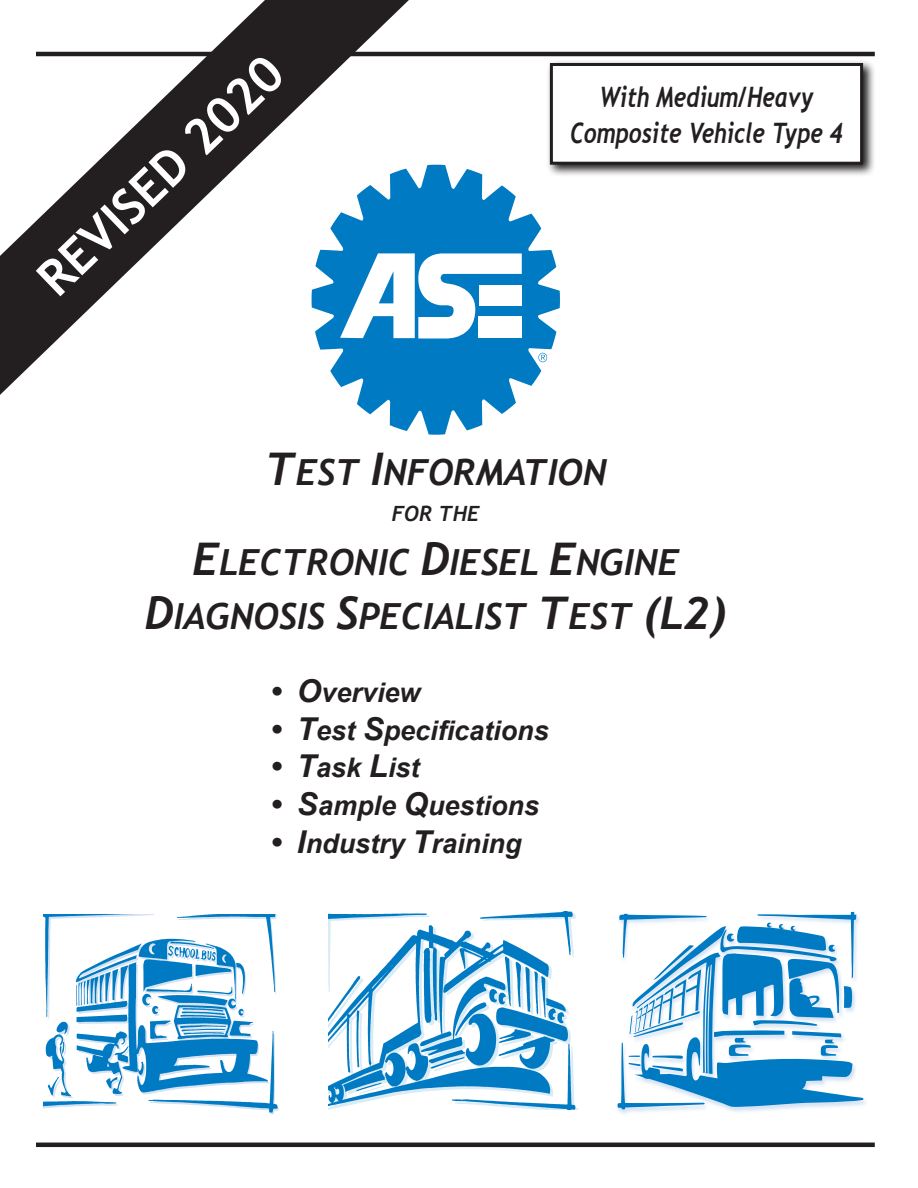
<style>
.page{position:relative;width:918px;height:1188px;background:#fff}
.page>*{position:absolute;margin:0;border:0;box-sizing:border-box;transform-origin:0 0}
.t1{font:700 49.5px "Trebuchet MS";color:#fff}
.t2{font:italic 700 36px/54px "Trebuchet";color:#231f20;text-align:center}
.t3{font:italic 700 28.2px/36px "Trebuchet";color:#231f20;text-align:center;scale:.8 1}
.t4{font:italic 700 27px "Arial";color:#231f20}
.t5{font:italic 700 21px "Trebuchet";color:#231f20}
.s1{font-size:45px}
.s2{font-size:31.5px}
</style>
<div class="page">
<hr style="left:36px;top:52px;width:839px;height:4px;background:#231f20">
<svg style="left:548px;top:61px;width:326px;height:114px;background:#aaa8a9"></svg>
<div style="left:551px;top:64px;width:311px;height:99px;background:#fff"></div>
<div style="left:550px;top:63px;width:313px;height:102px;border:3px solid #231f20"></div>
<img style="left:44px;top:914px;width:235px;height:201px">
<img style="left:328px;top:912px;width:251px;height:198px">
<img style="left:617px;top:911px;width:249px;height:203px">
<svg style="left:617px;top:912px;width:247px;height:197px"></svg>
<svg style="left:357px;top:165px;width:203px;height:270px;fill:#007ac2"></svg>
<svg style="left:538px;top:353px;width:9px;height:9px"></svg>
<svg style="left:409px;top:253px;width:113px;height:86px"></svg>
<svg style="left:0;top:0;width:409px;height:395px"></svg>
<svg style="left:17px;top:16px;width:334px;height:322px"></svg>
<hr style="left:36px;top:1143px;width:839px;height:4px;background:#231f20">
<h1 class="t1" style="left:24px;top:264px;width:321px;rotate:-44deg">REVISED 2020</h1>
<p class="t3" style="left:570px;top:79px;width:343px">With Medium/Heavy<br>Composite Vehicle Type 4</p>
<h2 class="t2" style="left:265px;top:445px;width:343px"><span class="s1">T</span>EST <span class="s1">I</span>NFORMATION</h2>
<p class="t5" style="left:392px;top:500px;width:89px">FOR THE</p>
<h2 class="t2" style="left:145px;top:535px;width:583px"><span class="s1">E</span>LECTRONIC <span class="s1">D</span>IESEL <span class="s1">E</span>NGINE<br><span class="s1">D</span>IAGNOSIS <span class="s1">S</span>PECIALIST <span class="s1">T</span>EST <span class="s1">(L2)</span></h2>
<p class="t4" style="left:270px;top:674px;width:152px"><span class="s2">• O</span>verview</p>
<p class="t4" style="left:270px;top:712px;width:280px"><span class="s2">• T</span>est <span class="s2">S</span>pecifications</p>
<p class="t4" style="left:270px;top:750px;width:151px"><span class="s2">• T</span>ask <span class="s2">L</span>ist</p>
<p class="t4" style="left:270px;top:788px;width:271px"><span class="s2">• S</span>ample <span class="s2">Q</span>uestions</p>
<p class="t4" style="left:270px;top:826px;width:253px"><span class="s2">• I</span>ndustry <span class="s2">T</span>raining</p>
</div>
